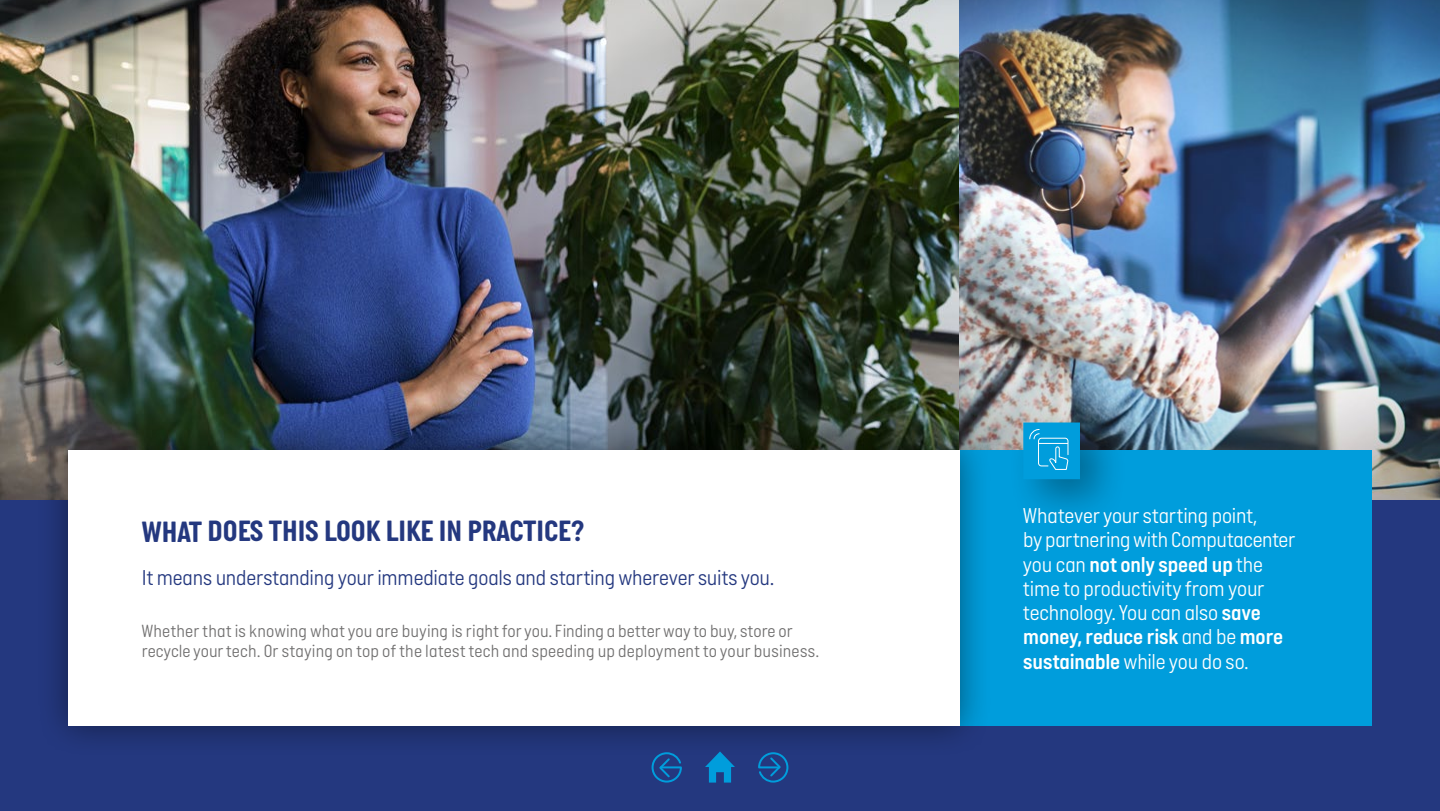
<style>
.page{position:relative;width:1440px;height:811px;background:#24387f}
.page>*{position:absolute;margin:0;border:0;box-sizing:border-box;transform-origin:0 0}
.t1{font:700 30px "Italian Plate No One";letter-spacing:-.005em;color:#24387f}
.t2{font:300 22px/24.2px "Italian Plate No One";letter-spacing:-.01em;color:#fff}
.t3{font:300 22px "Italian Plate No One";letter-spacing:-.01em;color:#24387f}
.t4{font:22px "Italian Plate No One D Bd";letter-spacing:-.005em;color:#fff}
.t5{font:300 18px/19.8px "Italian Plate No One";letter-spacing:.01em;color:#706f6f}
.s1{font-family:"Italian Plate No One";font-weight:300}
.s2{font-family:"Italian Plate No One D Bd";font-weight:400}
</style>
<div class="page">
<img style="left:0;top:0;width:1440px;height:499px">
<div style="left:960px;top:451px;width:412px;height:275px;background:#009ddc"></div>
<div style="left:36px;top:419px;width:956px;height:339px;background:#000;opacity:.45"></div>
<div style="left:68px;top:451px;width:892px;height:275px;background:#fff"></div>
<div style="left:1007px;top:406px;width:121px;height:121px;background:#000;opacity:.32"></div>
<div style="left:1023px;top:422px;width:57px;height:57px;background:#009ddc"></div>
<svg style="left:1029px;top:429px;width:40px;height:41px"></svg>
<svg style="left:705px;top:751px;width:30px;height:31px"></svg>
<svg style="left:757px;top:751px;width:32px;height:32px"></svg>
<svg style="left:651px;top:751px;width:32px;height:32px"></svg>
<h1 class="t1" style="left:142px;top:515px;width:444px">WHAT DOES THIS LOOK LIKE IN PRACTICE?</h1>
<p class="t3" style="left:142px;top:565px;width:634px">It means understanding your immediate goals and starting wherever suits you.</p>
<p class="t5" style="left:142px;top:622px;width:679px">Whether that is knowing what you are buying is right for you. Finding a better way to buy, store or recycle your tech. Or staying on top of the latest tech and speeding up deployment to your business.</p>
<p class="t2" style="left:1023px;top:505px;width:273px">Whatever your starting point,<br>by partnering with Computacenter</p>
<p class="t4" style="left:1023px;top:552px;width:241px"><span class="s1">you can</span> not only speed up <span class="s1">the</span></p>
<p class="t2" style="left:1023px;top:577px;width:243px">time to productivity from your technology. You can also <span class="s2">save</span></p>
<p class="t4" style="left:1023px;top:625px;width:261px">money, reduce risk <span class="s1">and be</span> more</p>
<p class="t2" style="left:1023px;top:650px;width:227px"><span class="s2">sustainable</span> while you do so.</p>
</div>
